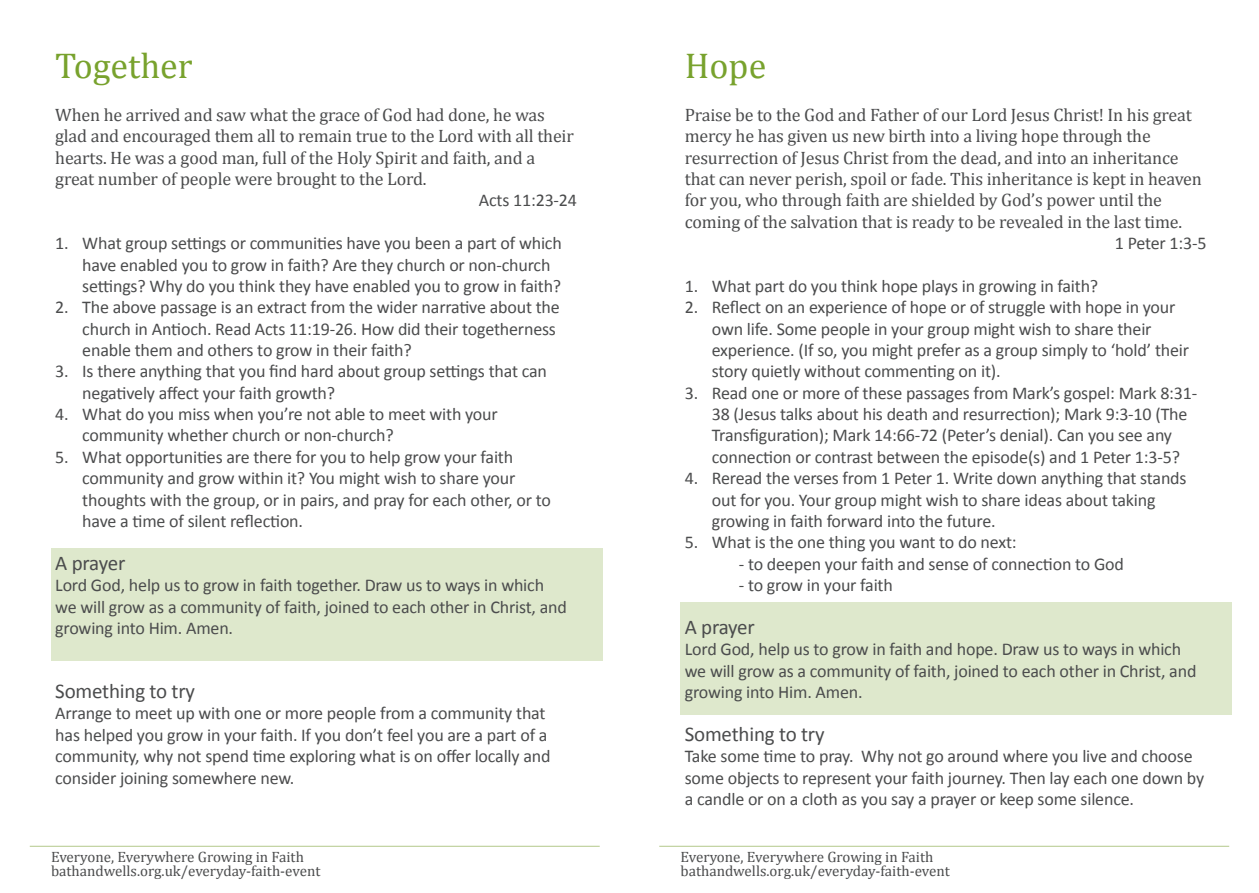
<style>
.page{position:relative;width:1259px;height:893px;background:#fff}
.page>*{position:absolute;margin:0;border:0;box-sizing:border-box;transform-origin:0 0}
.t1{font:36px "Cambria";color:#78a22d}
.t2{font:21px "Calibri";letter-spacing:-.01em;color:#4b4c4d}
.t3{font:18px/21.3px "Calibri";letter-spacing:-.01em;color:#4b4c4d}
.t4{font:18px/21.3px "Cambria";letter-spacing:-.01em;color:#4b4c4d}
.t5{font:15px/14.2px "Cambria";color:#4b4c4d}
</style>
<div class="page">
<div style="left:51px;top:549px;width:551px;height:112px;background:#dee8cc"></div>
<hr style="left:30px;top:846px;width:570px;height:1px;background:#b4c88b">
<div style="left:680px;top:602px;width:551px;height:112px;background:#dee8cc"></div>
<hr style="left:659px;top:846px;width:570px;height:1px;background:#b4c88b">
<h1 class="t1" style="left:55px;top:45px;width:139px">Together</h1>
<p class="t4" style="left:55px;top:104px;width:520px">When he arrived and saw what the grace of God had done, he was glad and encouraged them all to remain true to the Lord with all their hearts. He was a good man, full of the Holy Spirit and faith, and a great number of people were brought to the Lord.</p>
<p class="t3" style="left:479px;top:190px;width:100px">Acts 11:23-24</p>
<p class="t3" style="left:82px;top:233px;width:481px;text-indent:-27px">1. What group settings or communities have you been a part of which have enabled you to grow in faith? Are they church or non-church settings? Why do you think they have enabled you to grow in faith?</p>
<p class="t3" style="left:82px;top:297px;width:479px;text-indent:-27px">2. The above passage is an extract from the wider narrative about the church in Antioch. Read Acts 11:19-26. How did their togetherness enable them and others to grow in their faith?</p>
<p class="t3" style="left:82px;top:361px;width:466px;text-indent:-27px">3. Is there anything that you find hard about group settings that can negatively affect your faith growth?</p>
<p class="t3" style="left:82px;top:403px;width:417px;text-indent:-27px">4. What do you miss when you’re not able to meet with your community whether church or non-church?</p>
<p class="t3" style="left:82px;top:446px;width:470px;text-indent:-27px">5. What opportunities are there for you to help grow your faith community and grow within it? You might wish to share your thoughts with the group, or in pairs, and pray for each other, or to have a time of silent reflection.</p>
<p class="t2" style="left:55px;top:550px;width:72px">A prayer</p>
<p class="t3" style="left:55px;top:575px;width:513px">Lord God, help us to grow in faith together. Draw us to ways in which we will grow as a community of faith, joined to each other in Christ, and growing into Him. Amen.</p>
<p class="t2" style="left:55px;top:678px;width:141px">Something to try</p>
<p class="t3" style="left:55px;top:703px;width:497px">Arrange to meet up with one or more people from a community that has helped you grow in your faith. If you don’t feel you are a part of a community, why not spend time exploring what is on offer locally and consider joining somewhere new.</p>
<p class="t5" style="left:51px;top:850px;width:271px">Everyone, Everywhere Growing in Faith bathandwells.org.uk/everyday-faith-event</p>
<h1 class="t1" style="left:685px;top:45px;width:83px">Hope</h1>
<p class="t4" style="left:685px;top:104px;width:518px">Praise be to the God and Father of our Lord Jesus Christ! In his great mercy he has given us new birth into a living hope through the resurrection of Jesus Christ from the dead, and into an inheritance that can never perish, spoil or fade. This inheritance is kept in heaven for you, who through faith are shielded by God’s power until the coming of the salvation that is ready to be revealed in the last time.</p>
<p class="t3" style="left:1114px;top:233px;width:93px">1 Peter 1:3-5</p>
<p class="t3" style="left:685px;top:275px;width:415px">1. What part do you think hope plays in growing in faith?</p>
<p class="t3" style="left:712px;top:297px;width:479px;text-indent:-27px">2. Reflect on an experience of hope or of struggle with hope in your own life. Some people in your group might wish to share their experience. (If so, you might prefer as a group simply to ‘hold’ their story quietly without commenting on it).</p>
<p class="t3" style="left:712px;top:382px;width:487px;text-indent:-27px">3. Read one or more of these passages from Mark’s gospel: Mark 8:31- 38 (Jesus talks about his death and resurrection); Mark 9:3-10 (The Transfiguration); Mark 14:66-72 (Peter’s denial). Can you see any connection or contrast between the episode(s) and 1 Peter 1:3-5?</p>
<p class="t3" style="left:712px;top:468px;width:476px;text-indent:-27px">4. Reread the verses from 1 Peter 1. Write down anything that stands out for you. Your group might wish to share ideas about taking growing in faith forward into the future.</p>
<p class="t3" style="left:685px;top:532px;width:333px">5. What is the one thing you want to do next:</p>
<p class="t3" style="left:739px;top:553px;width:387px">- to deepen your faith and sense of connection to God</p>
<p class="t3" style="left:739px;top:574px;width:156px">- to grow in your faith</p>
<p class="t2" style="left:685px;top:614px;width:72px">A prayer</p>
<p class="t3" style="left:685px;top:639px;width:513px">Lord God, help us to grow in faith and hope. Draw us to ways in which we will grow as a community of faith, joined to each other in Christ, and growing into Him. Amen.</p>
<p class="t2" style="left:685px;top:721px;width:141px">Something to try</p>
<p class="t3" style="left:685px;top:746px;width:521px">Take some time to pray. Why not go around where you live and choose some objects to represent your faith journey. Then lay each one down by a candle or on a cloth as you say a prayer or keep some silence.</p>
<p class="t5" style="left:680px;top:850px;width:271px">Everyone, Everywhere Growing in Faith bathandwells.org.uk/everyday-faith-event</p>
</div>
